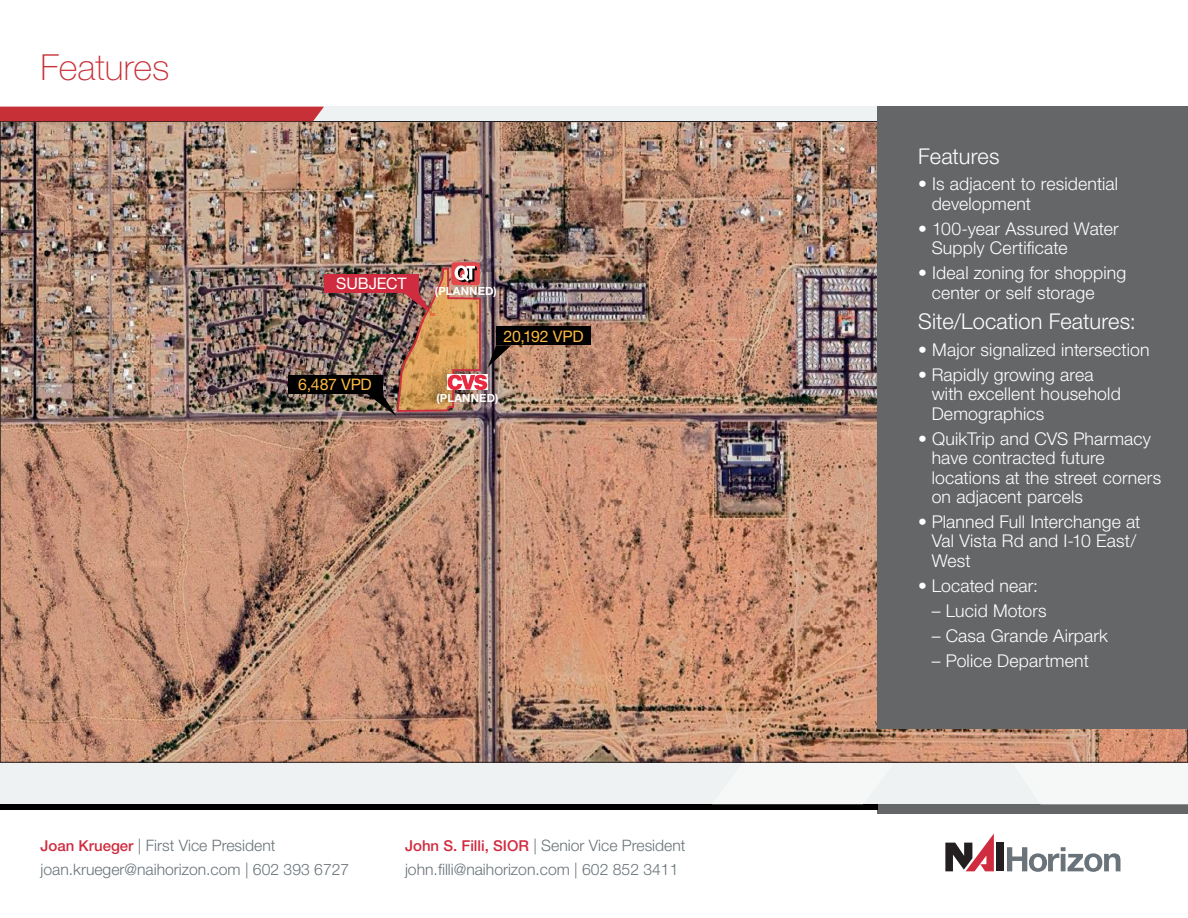
<style>
.page{position:relative;width:1188px;height:918px;background:#fff}
.page>*{position:absolute;margin:0;border:0;box-sizing:border-box;transform-origin:0 0}
.Page_Headlines{font:100 36px "Helvetica Neue LT Std";color:#c83037}
.Page_Subheads{font:300 21.75px "Helvetica Neue LT Std";letter-spacing:.005em;color:#fff}
.Bullets{font:300 17.7px/19.5px "Helvetica Neue LT Std";letter-spacing:.01em;color:#fff}
.Street_Names{font:15.9px "Helvetica Neue LT Std";letter-spacing:-.02em;color:#fdb940}
.Street_Names-2{font:15.9px "Helvetica Neue LT Std";letter-spacing:-.01em;color:#fff}
.t1{font:300 15.75px/24px "Helvetica Neue LT Std";color:#697379}
.Street_Names-3{font:700 11.25px "Helvetica Neue LT Std";letter-spacing:.015em;color:#fff}
.s1{font-weight:500;font-size:15px;color:#d02c40}
</style>
<div class="page">
<div style="left:0;top:107px;width:1188px;height:703px;background:#eff2f3"></div>
<div style="left:878px;top:805px;width:310px;height:9px;background:#646668"></div>
<div style="left:996px;top:843px;width:8px;height:28px;background:#231f20"></div>
<svg style="left:945px;top:834px;width:49px;height:37px"></svg>
<svg style="left:1007px;top:847px;width:113px;height:25px"></svg>
<div style="left:0;top:805px;width:878px;height:5px;background:#000001"></div>
<img style="left:2px;top:123px;width:1184px;height:638px">
<div style="left:878px;top:107px;width:310px;height:622px;background:#646668"></div>
<div style="left:324px;top:274px;width:95px;height:19px;background:#d02c40"></div>
<div style="left:496px;top:326px;width:95px;height:19px;background:#000001"></div>
<div style="left:288px;top:375px;width:95px;height:19px;background:#000001"></div>
<div style="left:0;top:107px;width:324px;height:14px;background:#c83037"></div>
<svg style="left:451px;top:262px;width:29px;height:23px"></svg>
<img style="left:367px;top:266px;width:144px;height:150px">
<p class="Page_Headlines" style="left:40px;top:46px;width:131px">Features</p>
<p class="Street_Names-2" style="left:336px;top:274px;width:72px">SUBJECT</p>
<p class="Street_Names" style="left:298px;top:375px;width:75px">6,487 VPD</p>
<p class="Street_Names-3" style="left:435px;top:284px;width:64px">(PLANNED)</p>
<p class="Street_Names" style="left:504px;top:326px;width:82px">20,192 VPD</p>
<p class="Street_Names-3" style="left:436px;top:391px;width:64px">(PLANNED)</p>
<p class="t1" style="left:40px;top:833px;width:310px"><span class="s1">Joan Krueger</span> | First Vice President joan.krueger@naihorizon.com | 602 393 6727</p>
<p class="t1" style="left:405px;top:833px;width:282px"><span class="s1">John S. Filli, SIOR</span> | Senior Vice President john.filli@naihorizon.com | 602 852 3411</p>
<p class="Page_Subheads" style="left:918px;top:143px;width:83px">Features</p>
<p class="Bullets" style="left:932px;top:174px;width:188px;text-indent:-14px">• Is adjacent to residential development</p>
<p class="Bullets" style="left:932px;top:218px;width:189px;text-indent:-14px">• 100-year Assured Water<br>Supply Certificate</p>
<p class="Bullets" style="left:932px;top:263px;width:196px;text-indent:-14px">• Ideal zoning for shopping center or self storage</p>
<p class="Page_Subheads" style="left:918px;top:308px;width:219px">Site/Location Features:</p>
<p class="Bullets" style="left:918px;top:339px;width:233px">• Major signalized intersection</p>
<p class="Bullets" style="left:932px;top:364px;width:191px;text-indent:-14px">• Rapidly growing area with excellent household<br>Demographics</p>
<p class="Bullets" style="left:932px;top:428px;width:231px;text-indent:-14px">• QuikTrip and CVS Pharmacy have contracted future locations at the street corners on adjacent parcels</p>
<p class="Bullets" style="left:932px;top:512px;width:210px;text-indent:-14px">• Planned Full Interchange at<br>Val Vista Rd and I-10 East/<br>West</p>
<p class="Bullets" style="left:918px;top:575px;width:121px">• Located near:</p>
<p class="Bullets" style="left:932px;top:600px;width:117px">– Lucid Motors</p>
<p class="Bullets" style="left:932px;top:625px;width:178px">– Casa Grande Airpark</p>
<p class="Bullets" style="left:932px;top:650px;width:159px">– Police Department</p>
</div>
